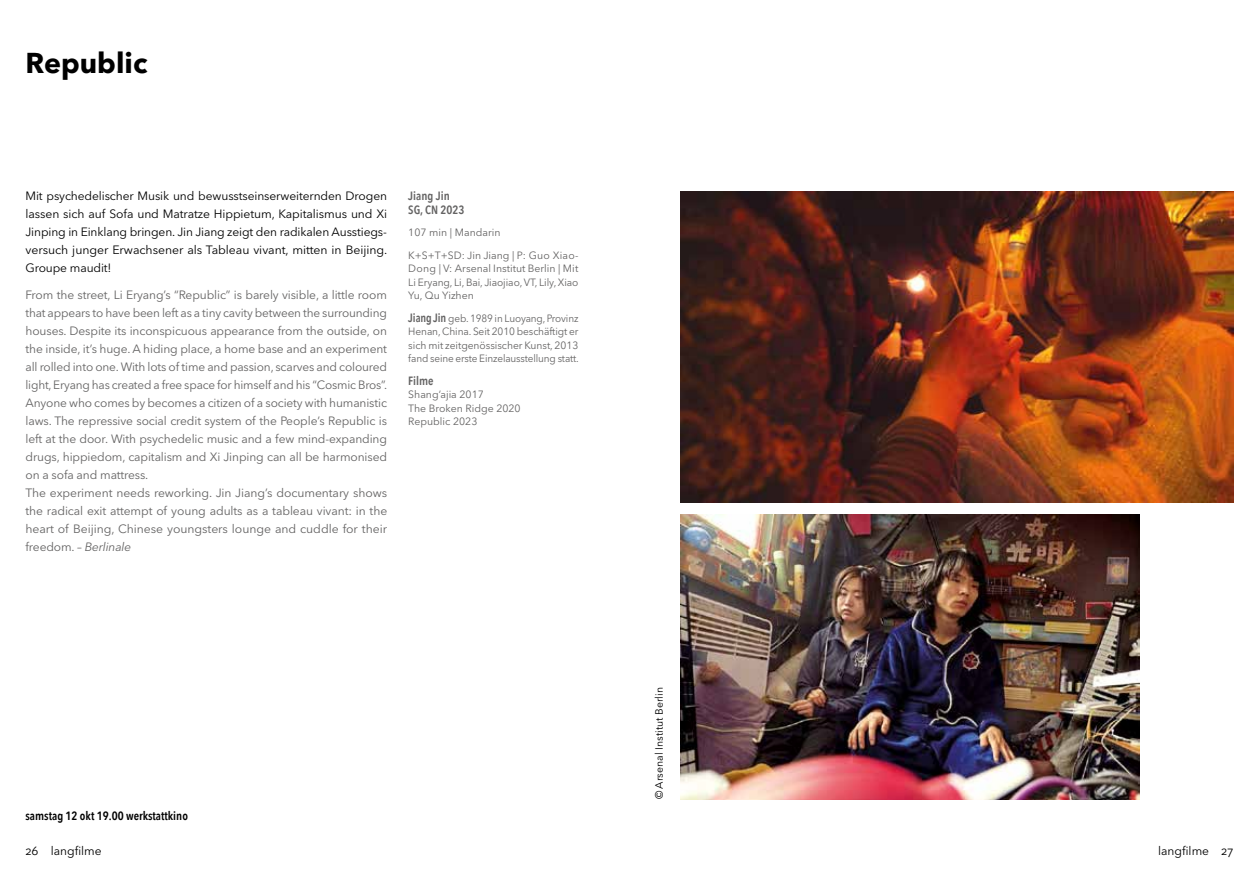
<style>
.page{position:relative;width:1259px;height:893px;background:#fff}
.page>*{position:absolute;margin:0;border:0;box-sizing:border-box;transform-origin:0 0}
.t1{font:700 28.5px "Avenir Next LT Pro";color:#000}
.t2{font:12px/18px "Avenir Next LT Pro";letter-spacing:-.01em;color:#646363}
.t3{font:12px/18px "Avenir Next LT Pro";letter-spacing:-.005em;color:#000;text-align:justify}
.t4{font:600 12px "Avenir Next Condensed";color:#000}
.t5{font:600 12px/13.5px "Avenir Next Condensed";color:#646363}
.t6{font:10.5px/13.5px "Avenir Next LT Pro";letter-spacing:-.005em;color:#646363}
.t7{font:10.5px/13.5px "Avenir Next LT Pro";letter-spacing:-.005em;color:#646363;text-align:justify;scale:.95 1}
.t8{font:10.5px "Avenir Next LT Pro";color:#000}
.s1{font-style:italic}
.s2{font-family:"Avenir Next Condensed";font-weight:600;font-size:12px}
</style>
<div class="page">
<img style="left:680px;top:515px;width:459px;height:284px">
<img style="left:680px;top:191px;width:553px;height:311px">
<h1 class="t1" style="left:26px;top:45px;width:123px">Republic</h1>
<p class="t3" style="left:26px;top:187px;width:363px">Mit psychedelischer Musik und bewusstseinserweiternden Drogen lassen sich auf Sofa und Matratze Hippietum, Kapitalismus und Xi Jinping in Einklang bringen. Jin Jiang zeigt den radikalen Ausstiegs&shy;versuch junger Erwachsener als Tableau vivant, mitten in Beijing.<br>Groupe maudit!</p>
<p class="t2" style="left:26px;top:286px;width:363px">From the street, Li Eryang’s “Republic” is barely visible, a little room that appears to have been left as a tiny cavity between the surrounding houses. Despite its inconspicuous appearance from the outside, on the inside, it’s huge. A hiding place, a home base and an experiment all rolled into one. With lots of time and passion, scarves and coloured light, Eryang has created a free space for himself and his “Cosmic Bros”.<br>Anyone who comes by becomes a citizen of a society with humanistic laws. The repressive social credit system of the People’s Republic is left at the door. With psychedelic music and a few mind-expanding drugs, hippiedom, capitalism and Xi Jinping can all be harmonised on a sofa and mattress.<br>The experiment needs reworking. Jin Jiang’s documentary shows the radical exit attempt of young adults as a tableau vivant: in the heart of Beijing, Chinese youngsters lounge and cuddle for their freedom. – <span class="s1">Berlinale</span></p>
<p class="t5" style="left:408px;top:189px;width:58px">Jiang Jin<br>SG, CN 2023</p>
<p class="t6" style="left:408px;top:221px;width:172px;line-height:22.5px">107 min | Mandarin<br>K+S+T+SD: Jin Jiang | P: Guo Xiao-</p>
<p class="t6" style="left:408px;top:262px;width:172px;text-align:justify">Dong | V: Arsenal Institut Berlin | Mit Li Eryang, Li, Bai, Jiaojiao, VT, Lily, Xiao Yu, Qu Yizhen</p>
<p class="t7" style="left:408px;top:311px;width:181px"><span class="s2">Jiang Jin</span> geb. 1989 in Luoyang, Provinz Henan, China. Seit 2010 beschäftigt er sich mit zeitgenössischer Kunst, 2013 fand seine erste Einzelausstellung statt.</p>
<p class="t5" style="left:408px;top:373px;width:27px">Filme</p>
<p class="t6" style="left:408px;top:388px;width:114px">Shang’ajia 2017<br>The Broken Ridge 2020<br>Republic 2023</p>
<p class="t4" style="left:26px;top:805px;width:164px">samstag 12 okt 19.00 werkstattkino</p>
<p class="t8" style="left:653px;top:799px;width:114px;rotate:-90deg">© Arsenal Institut Berlin</p>
<p class="t3" style="left:26px;top:842px;width:78px">26 langfilme</p>
<p class="t3" style="left:1158px;top:842px;width:77px">langfilme 27</p>
</div>
